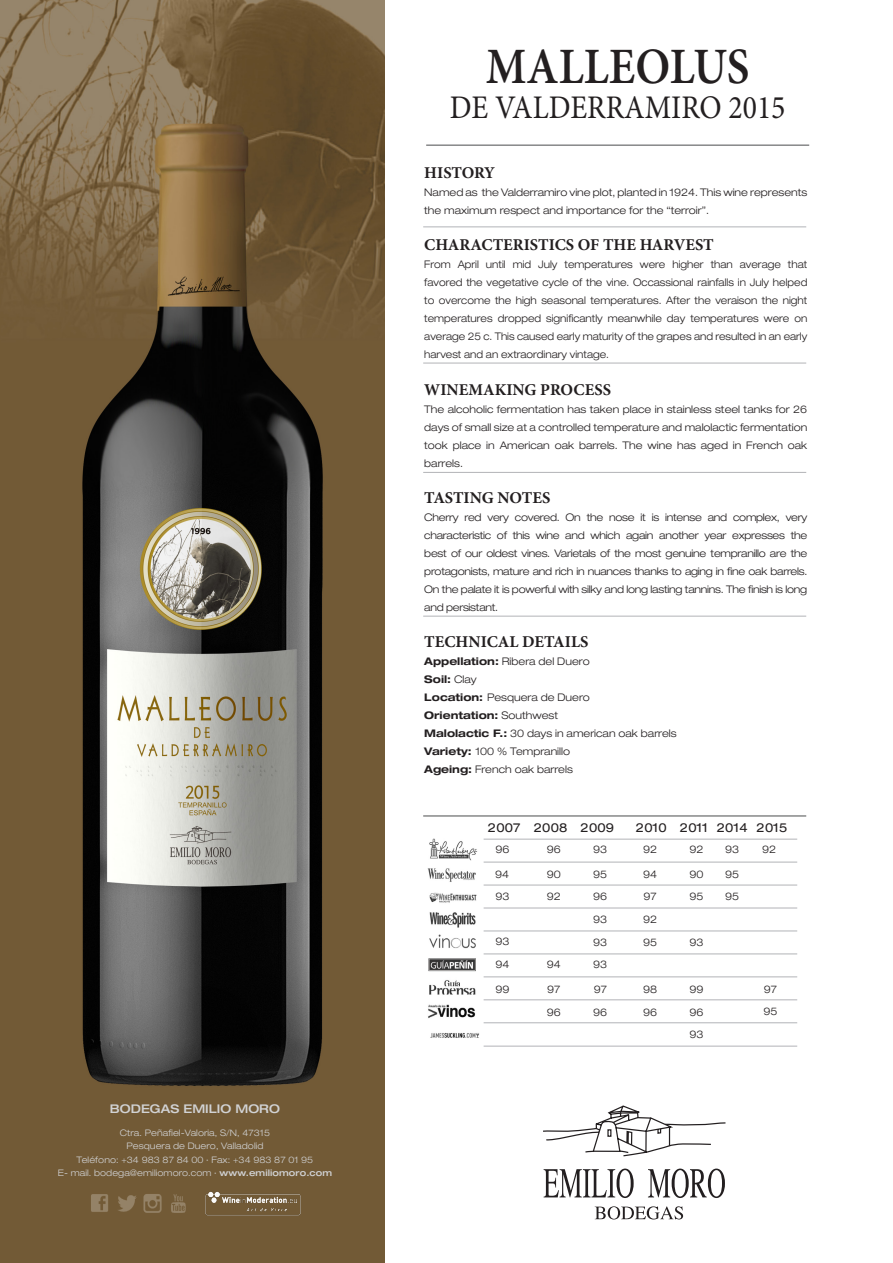
<style>
.page{position:relative;width:893px;height:1263px;background:#fff}
.page>*{position:absolute;margin:0;border:0;box-sizing:border-box;transform-origin:0 0}
.t1{font:600 51px "Minion Pro";color:#231f20;scale:.9 1}
.t2{font:33px "Minion Pro";color:#231f20;scale:.9 1}
.t3{font:700 16.5px "Minion Pro";color:#231f20}
.t4{font:expanded 12.3px "Helvetica Neue LT Std";letter-spacing:.015em;color:#231f20}
.t5{font:500 expanded 12px "Helvetica Neue LT Std";color:#d1d2d4}
.t6{font:300 expanded 10.5px/18px "Helvetica Neue LT Std";color:#231f20;text-align:justify}
.t7{font:300 expanded 10.5px/18px "Helvetica Neue LT Std";color:#231f20;text-align:justify;scale:.95 1}
.t8{font:700 expanded 10.5px "Helvetica Neue LT Std";color:#231f20}
.t9{font:300 expanded 9px "Helvetica Neue LT Std";letter-spacing:.01em;color:#d1d2d4}
.s1{font-weight:500}
.s2{font-weight:700}
.s3{font-weight:300}
</style>
<div class="page">
<img style="left:0;top:0;width:385px;height:1263px">
<hr style="left:423px;top:815px;width:383px;height:1px;background:#4b4c4d">
<hr style="left:423px;top:616px;width:383px;height:1px;background:#b2b3b7">
<hr style="left:423px;top:363px;width:383px;height:1px;background:#b2b3b7">
<hr style="left:423px;top:472px;width:383px;height:1px;background:#b2b3b7">
<hr style="left:423px;top:226px;width:383px;height:1px;background:#b2b3b7">
<hr style="left:426px;top:145px;width:383px;height:1px;background:#4b4c4d">
<img style="left:204px;top:1190px;width:97px;height:30px">
<svg style="left:543px;top:1105px;width:183px;height:52px"></svg>
<svg style="left:595px;top:1206px;width:88px;height:13px"></svg>
<svg style="left:544px;top:1168px;width:90px;height:30px"></svg>
<svg style="left:648px;top:1168px;width:77px;height:30px"></svg>
<img style="left:88px;top:1192px;width:100px;height:23px">
<img style="left:429px;top:839px;width:49px;height:22px">
<img style="left:427px;top:868px;width:50px;height:35px">
<img style="left:429px;top:912px;width:47px;height:37px">
<img style="left:428px;top:958px;width:48px;height:37px">
<img style="left:428px;top:1004px;width:48px;height:14px">
<img style="left:430px;top:1033px;width:49px;height:5px">
<hr style="left:484px;top:839px;width:313px;height:1px;background:#b2b3b7">
<hr style="left:484px;top:862px;width:313px;height:1px;background:#b2b3b7">
<hr style="left:484px;top:885px;width:313px;height:1px;background:#b2b3b7">
<hr style="left:484px;top:908px;width:313px;height:1px;background:#b2b3b7">
<hr style="left:484px;top:930px;width:313px;height:1px;background:#b2b3b7">
<hr style="left:484px;top:953px;width:313px;height:1px;background:#b2b3b7">
<hr style="left:484px;top:976px;width:313px;height:1px;background:#b2b3b7">
<hr style="left:484px;top:999px;width:313px;height:1px;background:#b2b3b7">
<hr style="left:484px;top:1022px;width:313px;height:1px;background:#b2b3b7">
<hr style="left:484px;top:1046px;width:313px;height:1px;background:#b2b3b7">
<p class="t5" style="left:110px;top:1101px;width:171px">BODEGAS EMILIO MORO</p>
<p class="t9" style="left:120px;top:1127px;width:152px">Ctra. Peñafiel-Valoria, S/N, 47315</p>
<p class="t9" style="left:126px;top:1141px;width:139px">Pesquera de Duero, Valladolid</p>
<p class="t9" style="left:77px;top:1154px;width:238px">Teléfono: +34 983 87 84 00 · Fax: +34 983 87 01 95</p>
<p class="t9" style="left:58px;top:1168px;width:276px">E- mail. bodega@emiliomoro.com · <span class="s1">www.emiliomoro.com</span></p>
<p class="t1" style="left:486px;top:31px;width:294px">MALLEOLUS</p>
<p class="t2" style="left:450px;top:85px;width:374px">DE VALDERRAMIRO 2015</p>
<p class="t3" style="left:424px;top:161px;width:72px">HISTORY</p>
<p class="t6" style="left:424px;top:183px;width:384px">Named as the Valderramiro vine plot, planted in 1924. This wine represents the maximum respect and importance for the “terroir”.</p>
<p class="t3" style="left:424px;top:233px;width:291px">CHARACTERISTICS OF THE HARVEST</p>
<p class="t7" style="left:424px;top:255px;width:405px">From April until mid July temperatures were higher than average that favored the vegetative cycle of the vine. Occassional rainfalls in July helped to overcome the high seasonal temperatures. After the veraison the night temperatures dropped significantly meanwhile day temperatures were on average 25 c. This caused early maturity of the grapes and resulted in an early harvest and an extraordinary vintage.</p>
<p class="t3" style="left:424px;top:378px;width:188px">WINEMAKING PROCESS</p>
<p class="t6" style="left:424px;top:400px;width:385px">The alcoholic fermentation has taken place in stainless steel tanks for 26 days of small size at a controlled temperature and malolactic fermentation took place in American oak barrels. The wine has aged in French oak barrels.</p>
<p class="t3" style="left:424px;top:486px;width:128px">TASTING NOTES</p>
<p class="t6" style="left:424px;top:508px;width:385px">Cherry red very covered. On the nose it is intense and complex, very characteristic of this wine and which again another year expresses the best of our oldest vines. Varietals of the most genuine tempranillo are the protagonists, mature and rich in nuances thanks to aging in fine oak barrels.<br>On the palate it is powerful with silky and long lasting tannins. The finish is long and persistant.</p>
<p class="t3" style="left:424px;top:630px;width:166px">TECHNICAL DETAILS</p>
<p class="t6" style="left:424px;top:652px;width:167px"><span class="s2">Appellation:</span> Ribera del Duero</p>
<p class="t8" style="left:424px;top:673px;width:54px">Soil: <span class="s3">Clay</span></p>
<p class="t6" style="left:424px;top:688px;width:167px"><span class="s2">Location:</span> Pesquera de Duero</p>
<p class="t8" style="left:424px;top:709px;width:135px">Orientation: <span class="s3">Southwest</span></p>
<p class="t6" style="left:424px;top:724px;width:254px"><span class="s2">Malolactic F.:</span> 30 days in american oak barrels</p>
<p class="t6" style="left:424px;top:742px;width:147px"><span class="s2">Variety:</span> 100 % Tempranillo</p>
<p class="t6" style="left:424px;top:760px;width:150px"><span class="s2">Ageing:</span> French oak barrels</p>
<p class="t4" style="left:488px;top:820px;width:128px">2007 2008 2009</p>
<p class="t4" style="left:636px;top:820px;width:153px">2010 2011 2014 2015</p>
<p class="t6" style="left:495px;top:865px;width:16px">94</p>
<p class="t6" style="left:547px;top:865px;width:16px">90</p>
<p class="t6" style="left:593px;top:865px;width:16px">95</p>
<p class="t6" style="left:495px;top:840px;width:16px">96</p>
<p class="t6" style="left:547px;top:840px;width:16px">96</p>
<p class="t6" style="left:593px;top:840px;width:16px">93</p>
<p class="t6" style="left:643px;top:840px;width:16px">92</p>
<p class="t6" style="left:689px;top:840px;width:16px">92</p>
<p class="t6" style="left:725px;top:840px;width:16px">93</p>
<p class="t6" style="left:762px;top:840px;width:16px">92</p>
<p class="t6" style="left:547px;top:887px;width:16px">92</p>
<p class="t6" style="left:593px;top:887px;width:16px">96</p>
<p class="t6" style="left:643px;top:887px;width:15px">97</p>
<p class="t6" style="left:689px;top:887px;width:16px">95</p>
<p class="t6" style="left:725px;top:887px;width:16px">95</p>
<p class="t6" style="left:643px;top:865px;width:16px">94</p>
<p class="t6" style="left:689px;top:865px;width:16px">90</p>
<p class="t6" style="left:725px;top:865px;width:16px">95</p>
<p class="t6" style="left:495px;top:887px;width:16px">93</p>
<p class="t6" style="left:495px;top:932px;width:16px">93</p>
<p class="t6" style="left:593px;top:910px;width:16px">93</p>
<p class="t6" style="left:643px;top:910px;width:16px">92</p>
<p class="t6" style="left:593px;top:933px;width:16px">93</p>
<p class="t6" style="left:643px;top:933px;width:16px">95</p>
<p class="t6" style="left:689px;top:933px;width:16px">93</p>
<p class="t6" style="left:495px;top:955px;width:16px">94</p>
<p class="t6" style="left:547px;top:955px;width:16px">94</p>
<p class="t6" style="left:593px;top:955px;width:16px">93</p>
<p class="t6" style="left:495px;top:980px;width:16px">99</p>
<p class="t6" style="left:547px;top:980px;width:15px">97</p>
<p class="t6" style="left:594px;top:980px;width:15px">97</p>
<p class="t6" style="left:643px;top:980px;width:16px">98</p>
<p class="t6" style="left:689px;top:980px;width:16px">99</p>
<p class="t6" style="left:764px;top:980px;width:15px">97</p>
<p class="t6" style="left:547px;top:1003px;width:16px">96</p>
<p class="t6" style="left:593px;top:1003px;width:16px">96</p>
<p class="t6" style="left:643px;top:1003px;width:16px">96</p>
<p class="t6" style="left:689px;top:1003px;width:16px">96</p>
<p class="t6" style="left:689px;top:1025px;width:16px">93</p>
<p class="t6" style="left:763px;top:1002px;width:16px">95</p>
</div>
